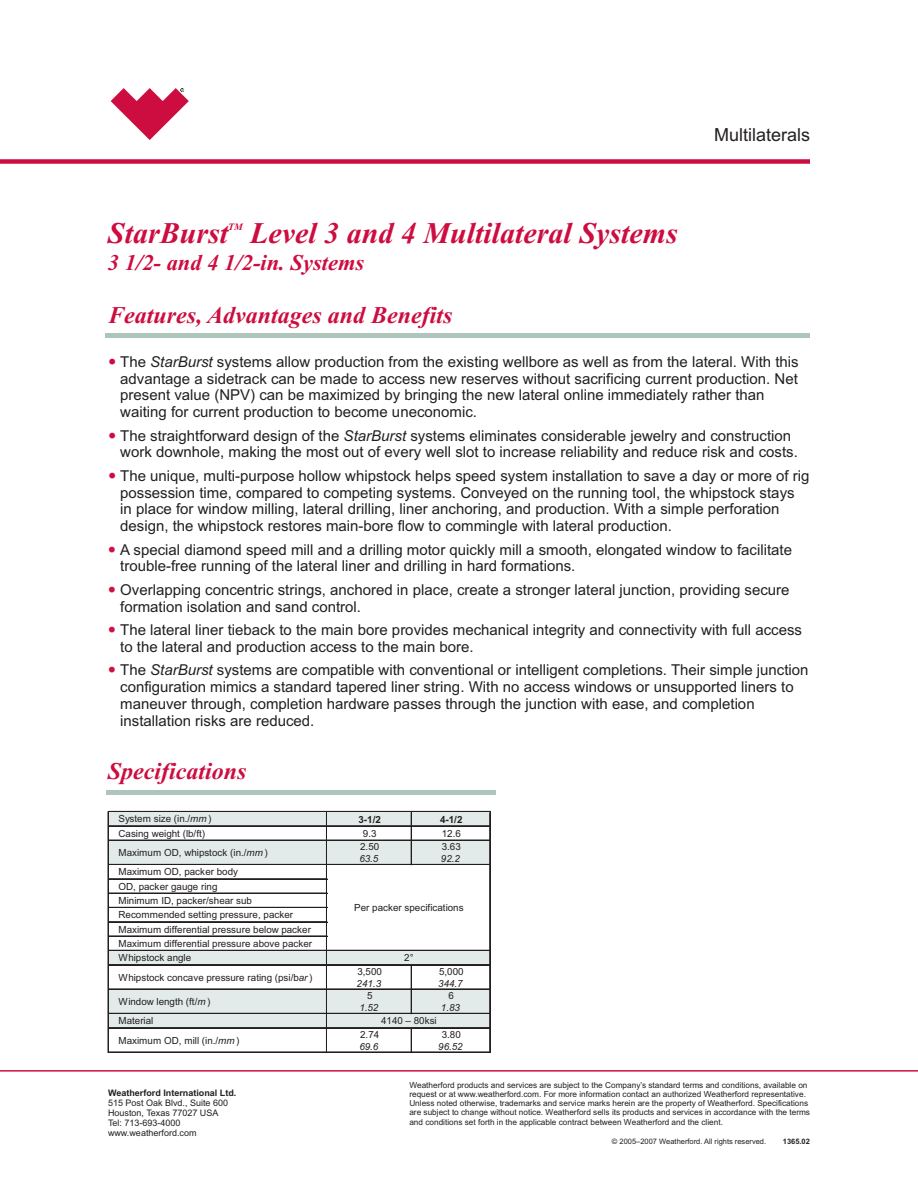
<style>
.page{position:relative;width:918px;height:1188px;background:#fff}
.page>*{position:absolute;margin:0;border:0;box-sizing:border-box;transform-origin:0 0}
.t1{font:italic 700 30px "Times New Roman";color:#cd0d40}
.t2{font:italic 700 24px "Times New Roman";color:#cd0d40}
.t3{font:italic 700 22.5px "Times New Roman";color:#cd0d40}
.t4{font:18px "Arial";color:#231f20}
.t5{font:15px/16.8px "Arial";color:#231f20}
.t6{font:9.75px/14.2px "Arial";color:#231f20}
.t7{font:italic 9.75px "Arial";color:#231f20}
.t8{font:700 9.75px "Arial";color:#231f20}
.t9{font:italic 700 9.75px "Times New Roman";color:#cd0d40}
.t10{font:9px/10.1px "Arial";color:#231f20}
.t11{font:700 9px "Arial";color:#231f20}
.t12{font:8.25px/9.1px "Arial";color:#231f20}
.t13{font:7.5px "Arial";color:#231f20}
.t14{font:700 7.5px "Arial";color:#231f20}
.s1{font-style:italic}
</style>
<div class="page">
<div style="left:0;top:159px;width:810px;height:5px;background:#cd0d40"></div>
<svg style="left:111px;top:88px;width:78px;height:52px"></svg>
<hr style="left:106px;top:791px;width:390px;height:4px;background:#aec5bc">
<div style="left:108px;top:811px;width:383px;height:219px;background:#e2ebea"></div>
<div style="left:108px;top:826px;width:382px;height:15px;background:#fff"></div>
<div style="left:108px;top:865px;width:382px;height:86px;background:#fff"></div>
<div style="left:108px;top:965px;width:382px;height:24px;background:#fff"></div>
<div style="left:108px;top:1028px;width:382px;height:25px;background:#fff"></div>
<hr style="left:411px;top:812px;width:1px;height:53px;background:#231f20">
<hr style="left:411px;top:965px;width:1px;height:49px;background:#231f20">
<hr style="left:108px;top:811px;width:1px;height:242px;background:#231f20">
<hr style="left:326px;top:812px;width:1px;height:241px;background:#231f20">
<svg style="left:411px;top:1029px;width:1px;height:23px"></svg>
<hr style="left:489px;top:812px;width:1px;height:241px;background:#231f20">
<hr style="left:490px;top:812px;width:1px;height:241px;background:#231f20">
<hr style="left:109px;top:811px;width:382px;height:1px;background:#231f20">
<hr style="left:109px;top:825px;width:382px;height:1px;background:#231f20">
<hr style="left:109px;top:826px;width:382px;height:1px;background:#231f20">
<hr style="left:109px;top:840px;width:382px;height:1px;background:#231f20">
<hr style="left:109px;top:864px;width:382px;height:1px;background:#231f20">
<hr style="left:109px;top:878px;width:218px;height:1px;background:#231f20">
<hr style="left:109px;top:879px;width:218px;height:1px;background:#231f20">
<hr style="left:109px;top:893px;width:218px;height:1px;background:#231f20">
<hr style="left:109px;top:907px;width:218px;height:1px;background:#231f20">
<hr style="left:109px;top:921px;width:218px;height:1px;background:#231f20">
<hr style="left:109px;top:922px;width:218px;height:1px;background:#231f20">
<hr style="left:109px;top:936px;width:218px;height:1px;background:#231f20">
<hr style="left:109px;top:950px;width:382px;height:1px;background:#231f20">
<hr style="left:109px;top:964px;width:382px;height:1px;background:#231f20">
<hr style="left:109px;top:965px;width:382px;height:1px;background:#231f20">
<hr style="left:109px;top:989px;width:382px;height:1px;background:#231f20">
<hr style="left:109px;top:1013px;width:382px;height:1px;background:#231f20">
<hr style="left:109px;top:1027px;width:382px;height:1px;background:#231f20">
<hr style="left:109px;top:1028px;width:382px;height:1px;background:#231f20">
<hr style="left:109px;top:1052px;width:382px;height:1px;background:#231f20">
<hr style="left:105px;top:333px;width:705px;height:4px;background:#aec5bc">
<hr style="left:0;top:1070px;width:918px;height:2px;background:#cd0d40">
<h1 class="t1" style="left:108px;top:223px;width:571px">StarBurst Level 3 and 4 Multilateral Systems</h1>
<h3 class="t3" style="left:108px;top:254px;width:258px">3 1/2- and 4 1/2-in. Systems</h3>
<p class="t9" style="left:228px;top:223px;width:16px">TM</p>
<p class="t4" style="left:714px;top:128px;width:98px">Multilaterals</p>
<h2 class="t2" style="left:108px;top:307px;width:346px">Features, Advantages and Benefits</h2>
<p class="t5" style="left:120px;top:355px;width:680px">The <span class="s1">StarBurst</span> systems allow production from the existing wellbore as well as from the lateral. With this advantage a sidetrack can be made to access new reserves without sacrificing current production. Net present value (NPV) can be maximized by bringing the new lateral online immediately rather than waiting for current production to become uneconomic.</p>
<p class="t5" style="left:120px;top:428px;width:679px">The straightforward design of the <span class="s1">StarBurst</span> systems eliminates considerable jewelry and construction work downhole, making the most out of every well slot to increase reliability and reduce risk and costs.</p>
<p class="t5" style="left:120px;top:469px;width:691px">The unique, multi-purpose hollow whipstock helps speed system installation to save a day or more of rig possession time, compared to competing systems. Conveyed on the running tool, the whipstock stays in place for window milling, lateral drilling, liner anchoring, and production. With a simple perforation design, the whipstock restores main-bore flow to commingle with lateral production.</p>
<p class="t5" style="left:120px;top:542px;width:673px">A special diamond speed mill and a drilling motor quickly mill a smooth, elongated window to facilitate trouble-free running of the lateral liner and drilling in hard formations.</p>
<p class="t5" style="left:120px;top:583px;width:671px">Overlapping concentric strings, anchored in place, create a stronger lateral junction, providing secure formation isolation and sand control.</p>
<p class="t5" style="left:120px;top:623px;width:683px">The lateral liner tieback to the main bore provides mechanical integrity and connectivity with full access to the lateral and production access to the main bore.</p>
<p class="t5" style="left:120px;top:663px;width:690px">The <span class="s1">StarBurst</span> systems are compatible with conventional or intelligent completions. Their simple junction configuration mimics a standard tapered liner string. With no access windows or unsupported liners to maneuver through, completion hardware passes through the junction with ease, and completion installation risks are reduced.</p>
<h2 class="t2" style="left:108px;top:763px;width:140px">Specifications</h2>
<p class="t6" style="left:119px;top:813px;width:94px">System size (in./<span class="s1">mm</span> )</p>
<p class="t8" style="left:359px;top:816px;width:24px">3-1/2</p>
<p class="t8" style="left:440px;top:816px;width:24px">4-1/2</p>
<p class="t6" style="left:119px;top:827px;width:88px">Casing weight (lb/ft)</p>
<p class="t6" style="left:363px;top:827px;width:15px">9.3</p>
<p class="t6" style="left:442px;top:827px;width:21px">12.6</p>
<p class="t6" style="left:119px;top:846px;width:151px">Maximum OD, whipstock (in./<span class="s1">mm</span> )</p>
<p class="t6" style="left:360px;top:840px;width:21px">2.50</p>
<p class="t7" style="left:359px;top:855px;width:21px">63.5</p>
<p class="t6" style="left:442px;top:840px;width:21px">3.63</p>
<p class="t7" style="left:441px;top:855px;width:21px">92.2</p>
<p class="t6" style="left:119px;top:866px;width:195px">Maximum OD, packer body<br>OD, packer gauge ring<br>Minimum ID, packer/shear sub<br>Recommended setting pressure, packer<br>Maximum differential pressure below packer<br>Maximum differential pressure above packer<br>Whipstock angle</p>
<p class="t6" style="left:119px;top:971px;width:195px">Whipstock concave pressure rating (psi/b<span class="s1">ar</span> )</p>
<p class="t6" style="left:119px;top:995px;width:93px">Window length (ft/<span class="s1">m</span> )</p>
<p class="t6" style="left:119px;top:1012px;width:122px;line-height:19.4px">Material<br>Maximum OD, mill (in./<span class="s1">mm</span> )</p>
<p class="t11" style="left:108px;top:1089px;width:130px">Weatherford International Ltd.</p>
<p class="t10" style="left:108px;top:1099px;width:122px">515 Post Oak Blvd., Suite 600<br>Houston, Texas 77027 USA<br>Tel: 713-693-4000 www.weatherford.com</p>
<p class="t6" style="left:354px;top:901px;width:111px">Per packer specifications</p>
<p class="t6" style="left:357px;top:965px;width:26px">3,500</p>
<p class="t7" style="left:357px;top:980px;width:26px">241.3</p>
<p class="t6" style="left:367px;top:989px;width:7px">5</p>
<p class="t7" style="left:359px;top:1004px;width:21px">1.52</p>
<p class="t6" style="left:404px;top:951px;width:11px">2°</p>
<p class="t6" style="left:439px;top:965px;width:26px">5,000</p>
<p class="t7" style="left:438px;top:980px;width:26px">344.7</p>
<p class="t6" style="left:449px;top:989px;width:7px">6</p>
<p class="t7" style="left:441px;top:1004px;width:21px">1.83</p>
<p class="t6" style="left:381px;top:1014px;width:57px">4140 – 80ksi</p>
<p class="t6" style="left:360px;top:1028px;width:21px">2.74</p>
<p class="t7" style="left:359px;top:1043px;width:21px">69.6</p>
<p class="t6" style="left:442px;top:1028px;width:21px">3.80</p>
<p class="t7" style="left:438px;top:1043px;width:26px">96.52</p>
<p class="t12" style="left:409px;top:1081px;width:402px">Weatherford products and services are subject to the Company’s standard terms and conditions, available on request or at www.weatherford.com. For more information contact an authorized Weatherford representative.<br>Unless noted otherwise, trademarks and service marks herein are the property of Weatherford. Specifications are subject to change without notice. Weatherford sells its products and services in accordance with the terms and conditions set forth in the applicable contract between Weatherford and the client.</p>
<p class="t13" style="left:612px;top:1138px;width:156px">© 2005–2007 Weatherford. All rights reserved.</p>
<p class="t14" style="left:783px;top:1138px;width:29px">1365.02</p>
</div>
